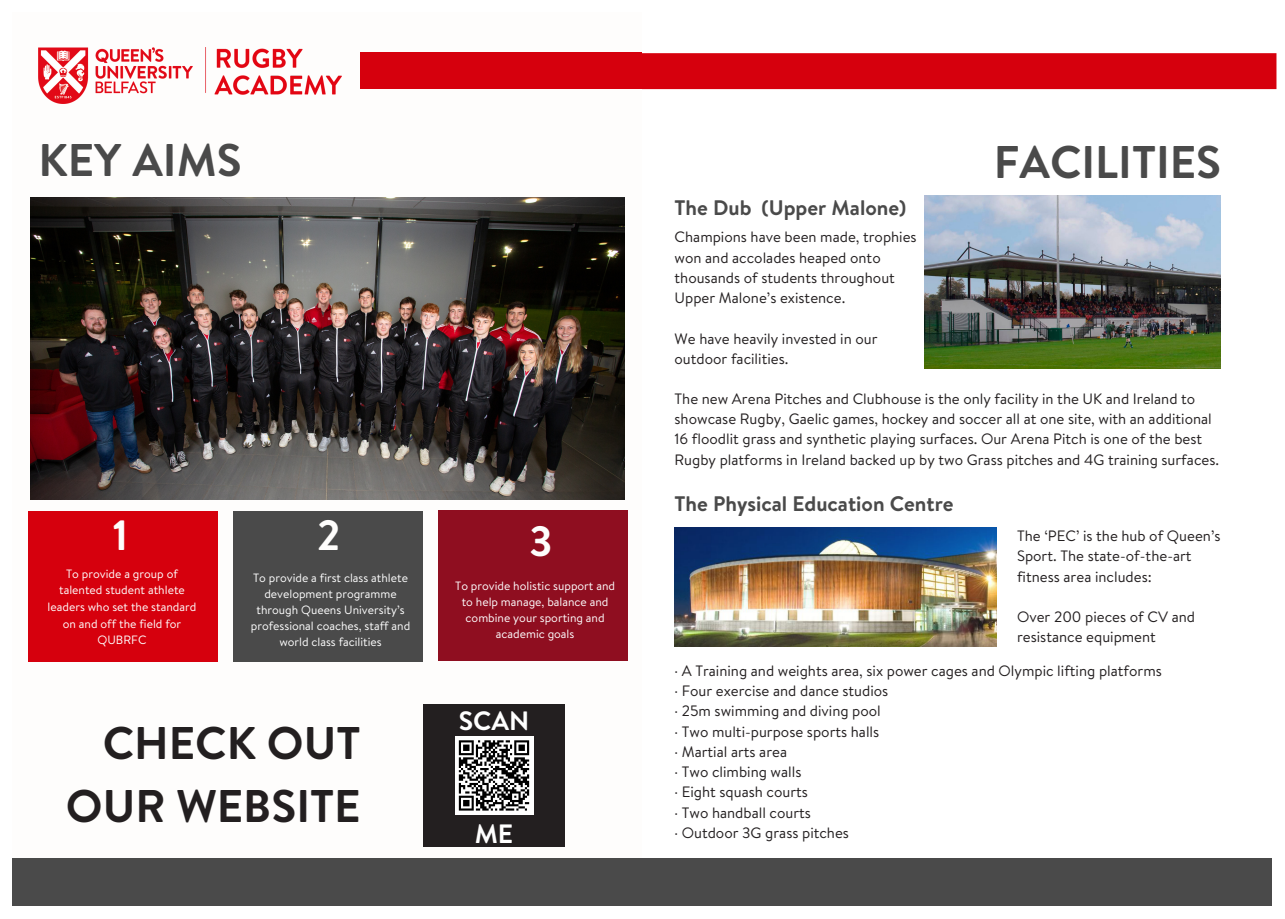
<style>
.page{position:relative;width:1285px;height:919px;background:#fff}
.page>*{position:absolute;margin:0;border:0;box-sizing:border-box;transform-origin:0 0}
.t1{font:700 45.75px/63px "Brandon Text";color:#231f20;text-align:right}
.t2{font:700 45.75px "Brandon Text";color:#4a4a4a}
.t3{font:700 42.3px "Brandon Text";color:#fefdfc}
.t4{font:700 26.4px "Brandon Text";color:#fff}
.t5{font:700 21px "Brandon Text";color:#4a4a4a}
.t6{font:15px/20.2px "Brandon Text";color:#231f20}
.t7{font:12px/16px "Brandon Text";color:#fff;text-align:center}
</style>
<div class="page">
<div style="left:642px;top:858px;width:629px;height:48px;background:#4a4a4a"></div>
<img style="left:924px;top:196px;width:296px;height:172px">
<img style="left:674px;top:528px;width:322px;height:118px">
<div style="left:641px;top:53px;width:635px;height:36px;background:#d6000d;border:3px solid #d6000d"></div>
<div style="left:13px;top:858px;width:628px;height:48px;background:#4a4a4a"></div>
<div style="left:28px;top:511px;width:189px;height:150px;background:#d6000d"></div>
<div style="left:233px;top:511px;width:189px;height:150px;background:#4a4a4a"></div>
<div style="left:423px;top:704px;width:141px;height:142px;background:#231f20"></div>
<div style="left:454px;top:736px;width:79px;height:78px;background:#fff"></div>
<svg style="left:458px;top:740px;width:72px;height:71px"></svg>
<div style="left:360px;top:52px;width:281px;height:37px;background:#d6000d"></div>
<div style="left:438px;top:510px;width:189px;height:151px;background:#8f0e20"></div>
<img style="left:31px;top:197px;width:593px;height:302px">
<img style="left:39px;top:47px;width:302px;height:57px">
<p class="t2" style="left:39px;top:128px;width:204px">KEY AIMS</p>
<p class="t3" style="left:113px;top:506px;width:17px">1</p>
<p class="t3" style="left:317px;top:506px;width:25px">2</p>
<p class="t3" style="left:529px;top:512px;width:25px">3</p>
<p class="t7" style="left:48px;top:565px;width:150px;line-height:16.5px">To provide a group of talented student athlete leaders who set the standard on and off the field for<br>QUBRFC</p>
<p class="t7" style="left:251px;top:569px;width:161px">To provide a first class athlete development programme through Queens University’s professional coaches, staff and world class facilities</p>
<p class="t7" style="left:455px;top:577px;width:161px">To provide holistic support and to help manage, balance and combine your sporting and academic goals</p>
<p class="t1" style="left:66px;top:710px;width:296px">CHECK OUT<br>OUR WEBSITE</p>
<p class="t4" style="left:458px;top:702px;width:72px">SCAN</p>
<p class="t4" style="left:474px;top:815px;width:40px">ME</p>
<p class="t5" style="left:674px;top:193px;width:233px">The Dub (Upper Malone)</p>
<p class="t6" style="left:674px;top:227px;width:244px">Champions have been made, trophies won and accolades heaped onto thousands of students throughout<br>Upper Malone’s existence.</p>
<p class="t6" style="left:674px;top:328px;width:204px">We have heavily invested in our outdoor facilities.</p>
<p class="t2" style="left:993px;top:130px;width:229px">FACILITIES</p>
<p class="t6" style="left:674px;top:388px;width:546px">The new Arena Pitches and Clubhouse is the only facility in the UK and Ireland to showcase Rugby, Gaelic games, hockey and soccer all at one site, with an additional 16 floodlit grass and synthetic playing surfaces. Our Arena Pitch is one of the best Rugby platforms in Ireland backed up by two Grass pitches and 4G training surfaces.</p>
<p class="t5" style="left:674px;top:488px;width:280px">The Physical Education Centre</p>
<p class="t6" style="left:1016px;top:525px;width:205px">The ‘PEC’ is the hub of Queen’s<br>Sport. The state-of-the-art fitness area includes:</p>
<p class="t6" style="left:1016px;top:606px;width:179px">Over 200 pieces of CV and resistance equipment</p>
<p class="t6" style="left:674px;top:660px;width:489px">· A Training and weights area, six power cages and Olympic lifting platforms · Four exercise and dance studios<br>· 25m swimming and diving pool<br>· Two multi-purpose sports halls<br>· Martial arts area<br>· Two climbing walls<br>· Eight squash courts<br>· Two handball courts<br>· Outdoor 3G grass pitches</p>
</div>
